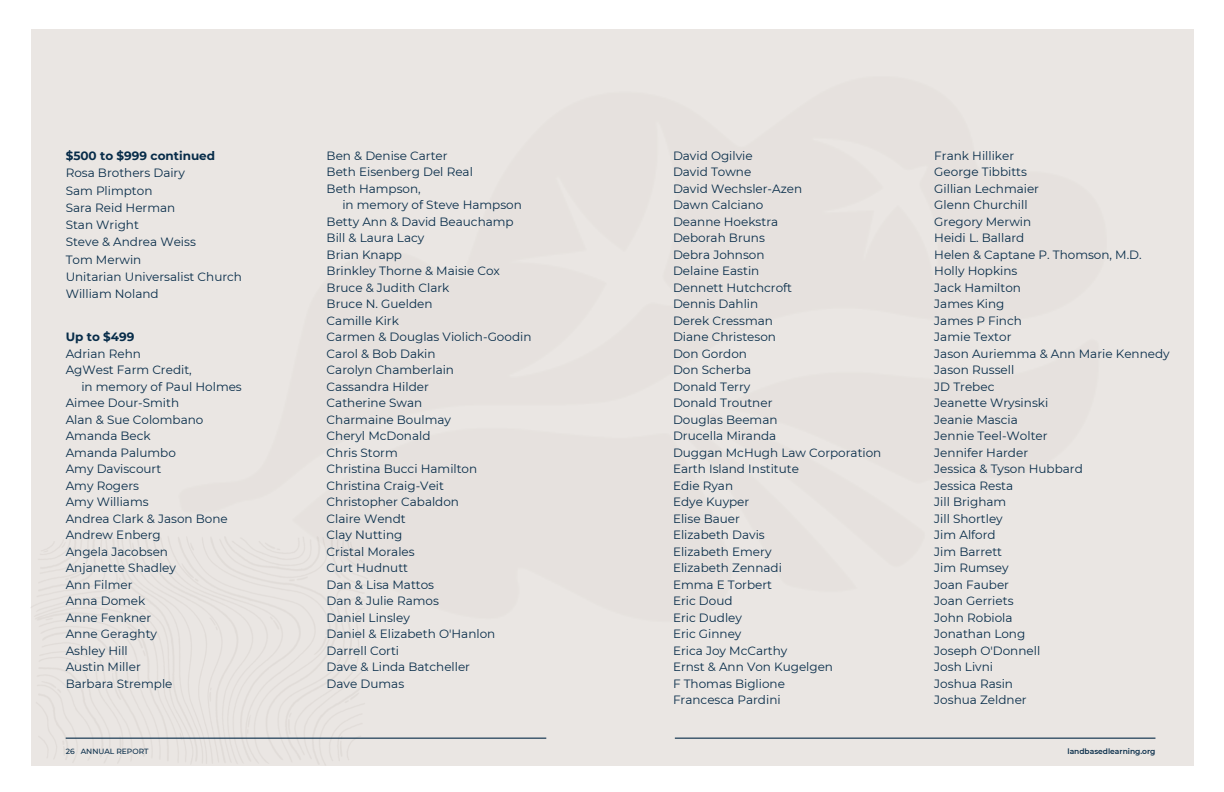
<style>
.page{position:relative;width:1224px;height:792px;background:#fff}
.page>*{position:absolute;margin:0;border:0;box-sizing:border-box;transform-origin:0 0}
.t1{font:12px/16.5px "Montserrat";color:#072c49}
.t2{font:700 12px "Montserrat";color:#072c49}
.t3{font:600 7.5px "Montserrat";color:#072c49}
.t4{font:500 7.5px "Montserrat";color:#072c49}
.s1{font-weight:700}
</style>
<div class="page">
<hr style="left:66px;top:737px;width:480px;height:2px;background:#072c49">
<hr style="left:675px;top:737px;width:480px;height:2px;background:#072c49">
<p class="t1" style="left:66px;top:147px;width:178px;line-height:17.2px"><span class="s1">$500 to $999 continued<br></span>Rosa Brothers Dairy<br>Sam Plimpton<br>Sara Reid Herman<br>Stan Wright<br>Steve &amp; Andrea Weiss<br>Tom Merwin<br>Unitarian Universalist Church<br>William Noland</p>
<h1 class="t2" style="left:66px;top:330px;width:70px">Up to $499</h1>
<h1 class="t1" style="left:66px;top:345px;width:77px">Adrian Rehn</h1>
<h1 class="t1" style="left:66px;top:362px;width:128px">AgWest Farm Credit,</h1>
<h1 class="t1" style="left:81px;top:378px;width:162px">in memory of Paul Holmes</h1>
<h1 class="t1" style="left:66px;top:395px;width:115px">Aimee Dour-Smith</h1>
<h1 class="t1" style="left:66px;top:411px;width:139px">Alan &amp; Sue Colombano</h1>
<h1 class="t1" style="left:66px;top:428px;width:87px">Amanda Beck</h1>
<h1 class="t1" style="left:66px;top:444px;width:112px">Amanda Palumbo</h1>
<h1 class="t1" style="left:66px;top:461px;width:97px">Amy Daviscourt</h1>
<h1 class="t1" style="left:66px;top:477px;width:75px">Amy Rogers</h1>
<h1 class="t1" style="left:66px;top:494px;width:84px">Amy Williams</h1>
<h1 class="t1" style="left:66px;top:510px;width:164px">Andrea Clark &amp; Jason Bone</h1>
<h1 class="t1" style="left:66px;top:527px;width:97px">Andrew Enberg</h1>
<h1 class="t1" style="left:66px;top:543px;width:104px">Angela Jacobsen</h1>
<h1 class="t1" style="left:66px;top:560px;width:112px">Anjanette Shadley</h1>
<h1 class="t1" style="left:66px;top:576px;width:68px">Ann Filmer</h1>
<h1 class="t1" style="left:66px;top:593px;width:81px">Anna Domek</h1>
<h1 class="t1" style="left:66px;top:609px;width:87px">Anne Fenkner</h1>
<h1 class="t1" style="left:66px;top:626px;width:93px">Anne Geraghty</h1>
<h1 class="t1" style="left:66px;top:642px;width:64px">Ashley Hill</h1>
<h1 class="t1" style="left:66px;top:659px;width:77px">Austin Miller</h1>
<h1 class="t1" style="left:66px;top:675px;width:108px">Barbara Stremple</h1>
<h1 class="t1" style="left:327px;top:147px;width:122px">Ben &amp; Denise Carter</h1>
<h1 class="t1" style="left:327px;top:164px;width:148px">Beth Eisenberg Del Real</h1>
<h1 class="t1" style="left:327px;top:180px;width:96px">Beth Hampson,</h1>
<h1 class="t1" style="left:342px;top:197px;width:181px">in memory of Steve Hampson</h1>
<h1 class="t1" style="left:327px;top:213px;width:189px">Betty Ann &amp; David Beauchamp</h1>
<h1 class="t1" style="left:327px;top:230px;width:99px">Bill &amp; Laura Lacy</h1>
<h1 class="t1" style="left:327px;top:246px;width:77px">Brian Knapp</h1>
<h1 class="t1" style="left:327px;top:263px;width:175px">Brinkley Thorne &amp; Maisie Cox</h1>
<h1 class="t1" style="left:327px;top:279px;width:124px">Bruce &amp; Judith Clark</h1>
<h1 class="t1" style="left:327px;top:296px;width:107px">Bruce N. Guelden</h1>
<h1 class="t1" style="left:327px;top:312px;width:74px">Camille Kirk</h1>
<h1 class="t1" style="left:327px;top:329px;width:206px">Carmen &amp; Douglas Violich-Goodin</h1>
<h1 class="t1" style="left:327px;top:345px;width:110px">Carol &amp; Bob Dakin</h1>
<h1 class="t1" style="left:327px;top:362px;width:129px">Carolyn Chamberlain</h1>
<h1 class="t1" style="left:327px;top:378px;width:104px">Cassandra Hilder</h1>
<h1 class="t1" style="left:327px;top:395px;width:97px">Catherine Swan</h1>
<h1 class="t1" style="left:327px;top:411px;width:126px">Charmaine Boulmay</h1>
<h1 class="t1" style="left:327px;top:428px;width:105px">Cheryl McDonald</h1>
<h1 class="t1" style="left:327px;top:444px;width:73px">Chris Storm</h1>
<h1 class="t1" style="left:327px;top:461px;width:152px">Christina Bucci Hamilton</h1>
<h1 class="t1" style="left:327px;top:477px;width:119px">Christina Craig-Veit</h1>
<h1 class="t1" style="left:327px;top:494px;width:134px">Christopher Cabaldon</h1>
<h1 class="t1" style="left:327px;top:510px;width:81px">Claire Wendt</h1>
<h1 class="t1" style="left:327px;top:527px;width:77px">Clay Nutting</h1>
<h1 class="t1" style="left:327px;top:543px;width:90px">Cristal Morales</h1>
<h1 class="t1" style="left:327px;top:560px;width:83px">Curt Hudnutt</h1>
<h1 class="t1" style="left:327px;top:576px;width:109px">Dan &amp; Lisa Mattos</h1>
<h1 class="t1" style="left:327px;top:593px;width:114px">Dan &amp; Julie Ramos</h1>
<h1 class="t1" style="left:327px;top:609px;width:85px">Daniel Linsley</h1>
<h1 class="t1" style="left:327px;top:626px;width:170px">Daniel &amp; Elizabeth O'Hanlon</h1>
<h1 class="t1" style="left:327px;top:642px;width:74px">Darrell Corti</h1>
<h1 class="t1" style="left:327px;top:659px;width:145px">Dave &amp; Linda Batcheller</h1>
<h1 class="t1" style="left:327px;top:675px;width:79px">Dave Dumas</h1>
<h1 class="t1" style="left:673px;top:147px;width:210px">David Ogilvie<br>David Towne<br>David Wechsler-Azen<br>Dawn Calciano<br>Deanne Hoekstra<br>Deborah Bruns<br>Debra Johnson<br>Delaine Eastin<br>Dennett Hutchcroft<br>Dennis Dahlin<br>Derek Cressman<br>Diane Christeson<br>Don Gordon<br>Don Scherba<br>Donald Terry<br>Donald Troutner<br>Douglas Beeman<br>Drucella Miranda<br>Duggan McHugh Law Corporation<br>Earth Island Institute<br>Edie Ryan<br>Edye Kuyper<br>Elise Bauer<br>Elizabeth Davis<br>Elizabeth Emery<br>Elizabeth Zennadi<br>Emma E Torbert<br>Eric Doud<br>Eric Dudley<br>Eric Ginney<br>Erica Joy McCarthy<br>Ernst &amp; Ann Von Kugelgen<br>F Thomas Biglione<br>Francesca Pardini</h1>
<p class="t1" style="left:934px;top:147px;width:237px">Frank Hilliker<br>George Tibbitts<br>Gillian Lechmaier<br>Glenn Churchill<br>Gregory Merwin<br>Heidi L. Ballard<br>Helen &amp; Captane P. Thomson, M.D.<br>Holly Hopkins<br>Jack Hamilton<br>James King<br>James P Finch<br>Jamie Textor<br>Jason Auriemma &amp; Ann Marie Kennedy<br>Jason Russell<br>JD Trebec<br>Jeanette Wrysinski<br>Jeanie Mascia<br>Jennie Teel-Wolter<br>Jennifer Harder<br>Jessica &amp; Tyson Hubbard<br>Jessica Resta<br>Jill Brigham<br>Jill Shortley<br>Jim Alford<br>Jim Barrett<br>Jim Rumsey<br>Joan Fauber<br>Joan Gerriets<br>John Robiola<br>Jonathan Long<br>Joseph O'Donnell<br>Josh Livni<br>Joshua Rasin<br>Joshua Zeldner</p>
<h1 class="t4" style="left:66px;top:747px;width:84px">26 ANNUAL REPORT</h1>
<h1 class="t3" style="left:1068px;top:747px;width:89px">landbasedlearning.org</h1>
</div>
